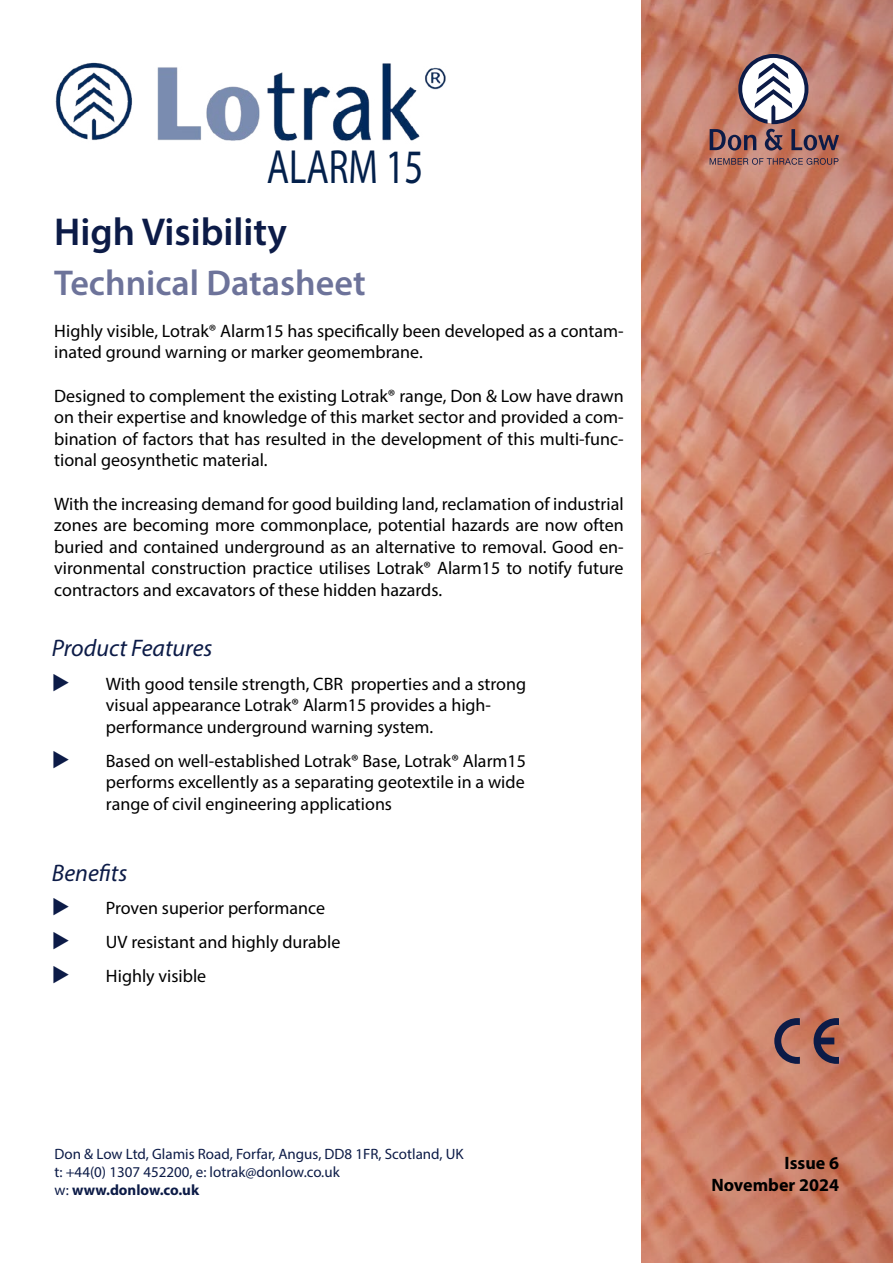
<style>
.page{position:relative;width:893px;height:1263px;background:#fff}
.page>*{position:absolute;margin:0;border:0;box-sizing:border-box;transform-origin:0 0}
.t1{font:48.15px "Myriad Pro";color:#03204b;scale:.76 1}
.t2{font:600 39px "Myriad Pro";color:#0c1b47}
.t3{font:600 36px "Myriad Pro";color:#6d739a}
.t4{font:italic 24px "Myriad Pro";color:#0c1b47}
.t5{font:18px/21.6px "Myriad Pro";color:#000;text-align:justify}
.t6{font:700 18px/21.6px "Myriad Pro";color:#000;text-align:right}
.t7{font:15px/18px "Myriad Pro";color:#0c1b47}
.s1{color:#0c1b47}
.s2{font-weight:700}
</style>
<div class="page">
<img style="left:641px;top:0;width:252px;height:1263px">
<img style="left:55px;top:62px;width:391px;height:79px">
<svg style="left:710px;top:158px;width:128px;height:7px"></svg>
<svg style="left:710px;top:54px;width:129px;height:97px"></svg>
<svg style="left:814px;top:1018px;width:25px;height:46px"></svg>
<svg style="left:774px;top:1018px;width:26px;height:46px"></svg>
<h1 class="t1" style="left:267px;top:137px;width:208px">ALARM 15</h1>
<h2 class="t2" style="left:54px;top:207px;width:234px">High Visibility</h2>
<h3 class="t3" style="left:54px;top:260px;width:313px">Technical Datasheet</h3>
<p class="t5" style="left:54px;top:320px;width:571px">Highly visible, Lotrak® Alarm15 has specifically been developed as a contam&shy;inated ground warning or marker geomembrane.</p>
<p class="t5" style="left:54px;top:384px;width:571px">Designed to complement the existing Lotrak® range, Don &amp; Low have drawn on their expertise and knowledge of this market sector and provided a com&shy;bination of factors that has resulted in the development of this multi-func&shy;tional geosynthetic material.</p>
<p class="t5" style="left:54px;top:492px;width:571px">With the increasing demand for good building land, reclamation of industrial zones are becoming more commonplace, potential hazards are now often buried and contained underground as an alternative to removal. Good en&shy;vironmental construction practice utilises Lotrak® Alarm15 to notify future contractors and excavators of these hidden hazards.</p>
<h3 class="t4" style="left:52px;top:633px;width:162px">Product Features</h3>
<p class="t5" style="left:106px;top:672px;width:422px;text-align:left;text-indent:-54px"><span class="s1">◆</span> With good tensile strength, CBR properties and a strong visual appearance Lotrak® Alarm15 provides a high&shy;performance underground warning system.</p>
<p class="t5" style="left:106px;top:749px;width:422px;text-indent:-54px"><span class="s1">◆</span> Based on well-established Lotrak® Base, Lotrak® Alarm15 performs excellently as a separating geotextile in a wide range of civil engineering applications</p>
<h3 class="t4" style="left:52px;top:858px;width:77px">Benefits</h3>
<p class="t5" style="left:52px;top:897px;width:275px"><span class="s1">◆</span> Proven superior performance</p>
<p class="t5" style="left:52px;top:931px;width:290px"><span class="s1">◆</span> UV resistant and highly durable</p>
<p class="t5" style="left:52px;top:965px;width:156px"><span class="s1">◆</span> Highly visible</p>
<p class="t7" style="left:54px;top:1144px;width:411px">Don &amp; Low Ltd, Glamis Road, Forfar, Angus, DD8 1FR, Scotland, UK t: +44(0) 1307 452200, e: lotrak@donlow.co.uk<br>w: <span class="s2">www.donlow.co.uk</span></p>
<p class="t6" style="left:711px;top:1152px;width:129px">Issue 6<br>November 2024</p>
</div>
